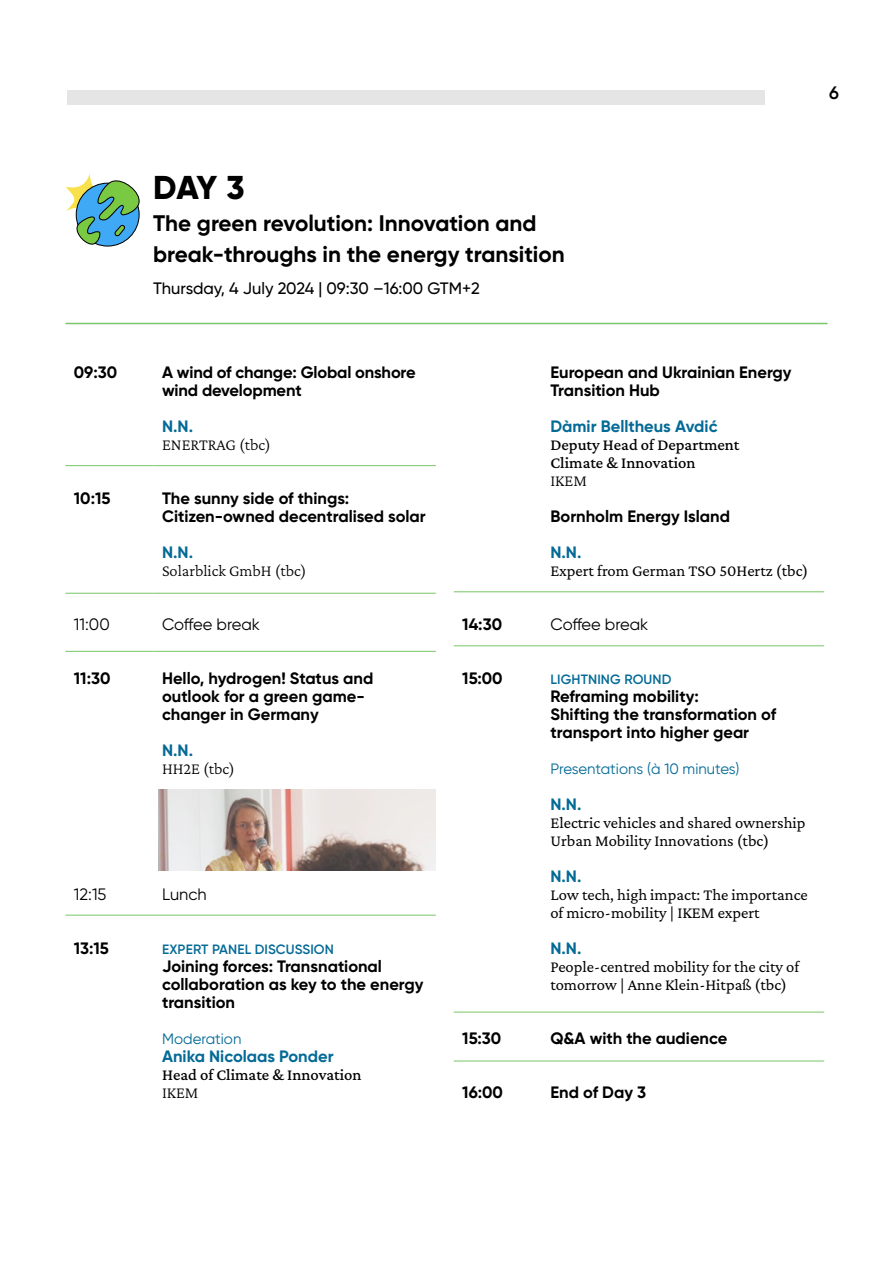
<style>
.page{position:relative;width:893px;height:1263px;background:#fff}
.page>*{position:absolute;margin:0;border:0;box-sizing:border-box;transform-origin:0 0}
.t1{font:800 33px "Gilroy";color:#000}
.t2{font:700 22.5px/31.5px "Gilroy";color:#000}
.t3{font:600 18px "Gilroy";color:#000}
.t4{font:700 16.5px/18px "Gilroy";color:#000}
.t5{font:16.5px/18px "Crimson Pro";color:#000}
.t6{font:700 16.5px "Gilroy";color:#046a96}
.t7{font:500 16.5px/18px "Crimson Pro";color:#000}
.t8{font:300 16.5px "Crimson Pro";color:#000}
.t9{font:16.5px "Gilroy";color:#000}
.t10{font:500 16.5px "Gilroy";color:#000}
.t11{font:15px "Gilroy";color:#046a96}
.t12{font:600 13.5px "Gilroy";letter-spacing:.01em;color:#046a96}
</style>
<div class="page">
<hr style="left:65px;top:465px;width:89px;height:1px;background:#78c567">
<hr style="left:154px;top:465px;width:282px;height:1px;background:#78c567">
<hr style="left:65px;top:651px;width:89px;height:1px;background:#78c567">
<hr style="left:154px;top:651px;width:282px;height:1px;background:#78c567">
<hr style="left:65px;top:593px;width:89px;height:1px;background:#78c567">
<hr style="left:154px;top:593px;width:282px;height:1px;background:#78c567">
<hr style="left:65px;top:915px;width:89px;height:1px;background:#78c567">
<hr style="left:154px;top:915px;width:282px;height:1px;background:#78c567">
<hr style="left:454px;top:645px;width:88px;height:1px;background:#78c567">
<hr style="left:542px;top:645px;width:282px;height:1px;background:#78c567">
<hr style="left:454px;top:591px;width:88px;height:1px;background:#78c567">
<hr style="left:542px;top:591px;width:282px;height:1px;background:#78c567">
<hr style="left:454px;top:1012px;width:88px;height:1px;background:#78c567">
<hr style="left:542px;top:1012px;width:282px;height:1px;background:#78c567">
<hr style="left:454px;top:1060px;width:88px;height:1px;background:#78c567">
<hr style="left:542px;top:1060px;width:282px;height:1px;background:#78c567">
<img style="left:159px;top:789px;width:277px;height:82px">
<hr style="left:65px;top:323px;width:762px;height:1px;background:#7bc66a">
<div style="left:67px;top:90px;width:698px;height:15px;background:#e5e5e5"></div>
<svg style="left:65px;top:173px;width:75px;height:74px"></svg>
<p class="t3" style="left:829px;top:82px;width:11px">6</p>
<h1 class="t1" style="left:153px;top:167px;width:93px">DAY 3</h1>
<h2 class="t2" style="left:153px;top:207px;width:413px">The green revolution: Innovation and break-throughs in the energy transition</h2>
<p class="t10" style="left:153px;top:278px;width:328px">Thursday, 4 July 2024 | 09:30 –16:00 GTM+2</p>
<p class="t4" style="left:74px;top:363px;width:45px">09:30</p>
<p class="t4" style="left:162px;top:363px;width:255px">A wind of change: Global onshore wind development</p>
<p class="t6" style="left:162px;top:416px;width:33px">N.N.</p>
<p class="t8" style="left:162px;top:434px;width:110px">ENERTRAG (tbc)</p>
<p class="t4" style="left:74px;top:489px;width:38px">10:15</p>
<p class="t4" style="left:162px;top:489px;width:265px">The sunny side of things:<br>Citizen-owned decentralised solar</p>
<p class="t6" style="left:162px;top:542px;width:33px">N.N.</p>
<p class="t8" style="left:162px;top:560px;width:146px">Solarblick GmbH (tbc)</p>
<p class="t9" style="left:74px;top:614px;width:37px">11:00</p>
<p class="t9" style="left:162px;top:614px;width:99px">Coffee break</p>
<p class="t4" style="left:74px;top:669px;width:38px">11:30</p>
<p class="t4" style="left:162px;top:669px;width:213px">Hello, hydrogen! Status and outlook for a green game&shy;changer in Germany</p>
<p class="t6" style="left:162px;top:740px;width:33px">N.N.</p>
<p class="t8" style="left:162px;top:758px;width:74px">HH2E (tbc)</p>
<p class="t9" style="left:74px;top:884px;width:34px">12:15</p>
<p class="t9" style="left:162px;top:884px;width:46px">Lunch</p>
<p class="t4" style="left:74px;top:939px;width:37px">13:15</p>
<p class="t12" style="left:162px;top:941px;width:173px">EXPERT PANEL DISCUSSION</p>
<p class="t4" style="left:162px;top:957px;width:263px">Joining forces: Transnational collaboration as key to the energy transition</p>
<p class="t11" style="left:162px;top:1030px;width:81px">Moderation</p>
<p class="t6" style="left:162px;top:1046px;width:173px">Anika Nicolaas Ponder</p>
<p class="t7" style="left:162px;top:1065px;width:201px">Head of Climate &amp; Innovation</p>
<p class="t8" style="left:162px;top:1082px;width:38px">IKEM</p>
<p class="t4" style="left:550px;top:363px;width:243px">European and Ukrainian Energy<br>Transition Hub</p>
<p class="t6" style="left:550px;top:416px;width:169px">Dàmir Belltheus Avdić</p>
<p class="t7" style="left:550px;top:435px;width:191px">Deputy Head of Department<br>Climate &amp; Innovation</p>
<p class="t8" style="left:550px;top:470px;width:38px">IKEM</p>
<p class="t4" style="left:550px;top:507px;width:181px">Bornholm Energy Island</p>
<p class="t6" style="left:550px;top:542px;width:33px">N.N.</p>
<p class="t5" style="left:550px;top:561px;width:259px">Expert from German TSO 50Hertz (tbc)</p>
<p class="t4" style="left:462px;top:615px;width:41px">14:30</p>
<p class="t9" style="left:550px;top:614px;width:99px">Coffee break</p>
<p class="t4" style="left:462px;top:669px;width:42px">15:00</p>
<p class="t12" style="left:550px;top:671px;width:122px">LIGHTNING ROUND</p>
<p class="t4" style="left:550px;top:687px;width:227px">Reframing mobility:<br>Shifting the transformation of transport into higher gear</p>
<p class="t11" style="left:550px;top:760px;width:191px">Presentations (à 10 minutes)</p>
<p class="t6" style="left:550px;top:794px;width:33px">N.N.</p>
<p class="t5" style="left:550px;top:813px;width:257px">Electric vehicles and shared ownership<br>Urban Mobility Innovations (tbc)</p>
<p class="t6" style="left:550px;top:866px;width:33px">N.N.</p>
<p class="t5" style="left:550px;top:885px;width:259px">Low tech, high impact: The importance of micro-mobility | IKEM expert</p>
<p class="t6" style="left:550px;top:938px;width:33px">N.N.</p>
<p class="t5" style="left:550px;top:957px;width:250px">People-centred mobility for the city of tomorrow | Anne Klein-Hitpaß (tbc)</p>
<p class="t4" style="left:462px;top:1029px;width:40px">15:30</p>
<p class="t4" style="left:550px;top:1029px;width:178px">Q&amp;A with the audience</p>
<p class="t4" style="left:462px;top:1083px;width:42px">16:00</p>
<p class="t4" style="left:550px;top:1083px;width:97px">End of Day 3</p>
</div>
